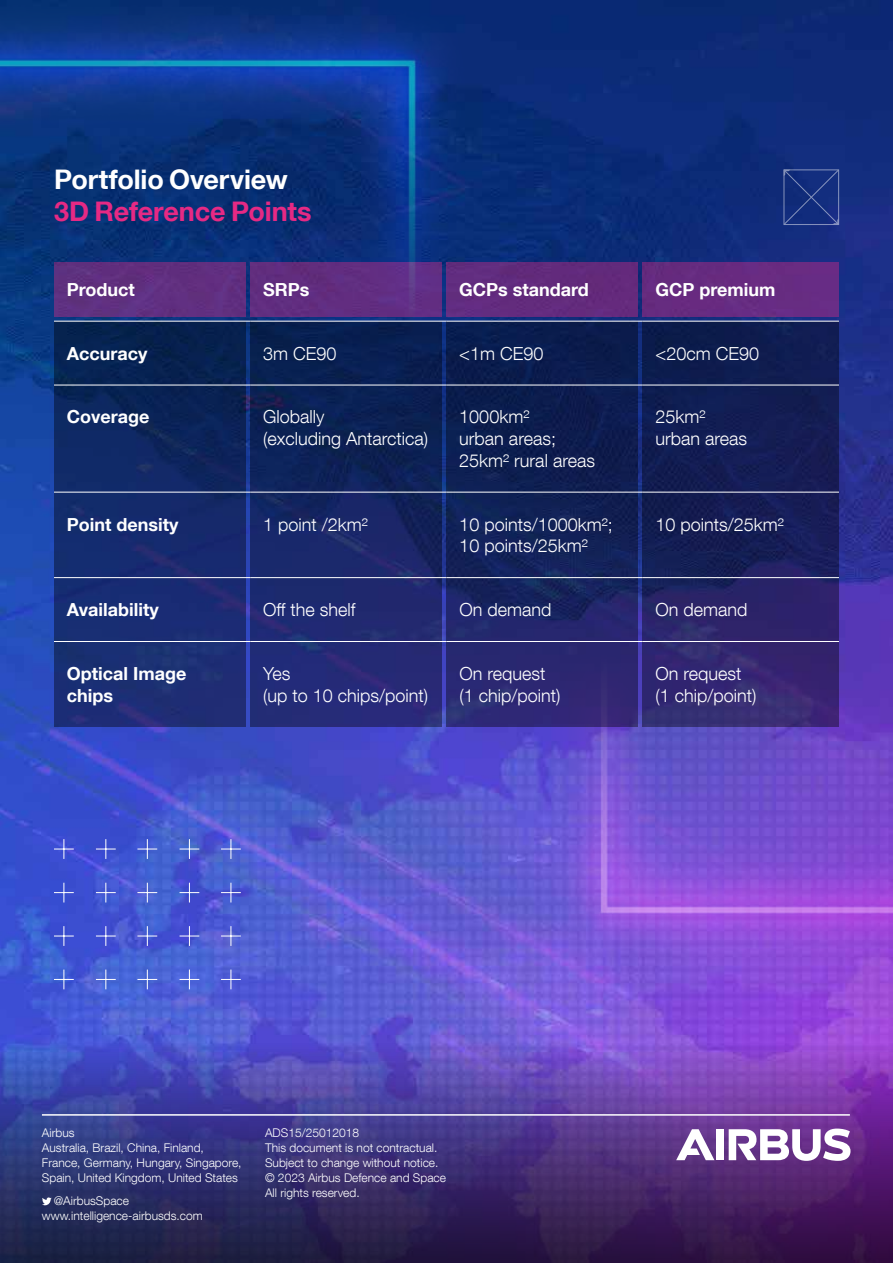
<style>
.page{position:relative;width:893px;height:1263px;background:#fff}
.page>*{position:absolute;margin:0;border:0;box-sizing:border-box;transform-origin:0 0}
.t1{font:700 27px "Helvetica Neue LT Com";letter-spacing:-.005em;color:#fff}
.t2{font:700 27px "Helvetica Neue LT Com";letter-spacing:-.005em;color:#e62984}
.t3{font:300 18px/21.6px "Helvetica Neue LT Com";color:#fff}
.t4{font:700 18px/21.6px "Helvetica Neue LT Com";color:#fff}
.t5{font:300 12px/15px "Helvetica Neue LT Com";color:#fff}
</style>
<div class="page">
<img style="left:0;top:0;width:893px;height:1042px">
<img style="left:452px;top:422px;width:441px;height:610px">
<div style="left:54px;top:321px;width:191px;height:406px;background:#1a2d73"></div>
<div style="left:250px;top:321px;width:192px;height:406px;background:#222a74"></div>
<svg style="left:446px;top:322px;width:192px;height:405px;background:#1c2361"></svg>
<svg style="left:643px;top:322px;width:196px;height:405px;background:#1e205d"></svg>
<div style="left:446px;top:262px;width:192px;height:55px;background:#632a7c"></div>
<div style="left:643px;top:262px;width:196px;height:55px;background:#672c81"></div>
<hr style="left:446px;top:321px;width:197px;height:1px;background:#fff">
<hr style="left:643px;top:321px;width:196px;height:1px;background:#fff">
<hr style="left:446px;top:385px;width:197px;height:1px;background:#fff">
<hr style="left:643px;top:385px;width:196px;height:1px;background:#fff">
<hr style="left:446px;top:492px;width:197px;height:1px;background:#fff">
<hr style="left:643px;top:492px;width:196px;height:1px;background:#fff">
<hr style="left:54px;top:577px;width:196px;height:1px;background:#fff">
<hr style="left:250px;top:577px;width:196px;height:1px;background:#fff">
<hr style="left:446px;top:577px;width:197px;height:1px;background:#fff">
<hr style="left:643px;top:577px;width:196px;height:1px;background:#fff">
<hr style="left:54px;top:641px;width:196px;height:1px;background:#fff">
<hr style="left:250px;top:641px;width:196px;height:1px;background:#fff">
<hr style="left:446px;top:641px;width:197px;height:1px;background:#fff">
<hr style="left:643px;top:641px;width:196px;height:1px;background:#fff">
<img style="left:0;top:1042px;width:893px;height:221px">
<svg style="left:42px;top:1197px;width:10px;height:8px"></svg>
<hr style="left:42px;top:1114px;width:808px;height:2px;background:#fff">
<div style="left:716px;top:1129px;width:8px;height:31px;background:#fff"></div>
<svg style="left:676px;top:1129px;width:38px;height:31px"></svg>
<svg style="left:729px;top:1128px;width:121px;height:33px"></svg>
<img style="left:0;top:0;width:557px;height:552px">
<svg style="left:54px;top:969px;width:20px;height:20px"></svg>
<svg style="left:96px;top:969px;width:20px;height:20px"></svg>
<svg style="left:137px;top:969px;width:20px;height:20px"></svg>
<svg style="left:180px;top:969px;width:19px;height:20px"></svg>
<svg style="left:221px;top:969px;width:20px;height:20px"></svg>
<svg style="left:54px;top:926px;width:20px;height:20px"></svg>
<svg style="left:96px;top:926px;width:20px;height:20px"></svg>
<svg style="left:137px;top:926px;width:20px;height:20px"></svg>
<svg style="left:180px;top:926px;width:19px;height:20px"></svg>
<svg style="left:221px;top:926px;width:20px;height:20px"></svg>
<svg style="left:54px;top:883px;width:20px;height:19px"></svg>
<svg style="left:96px;top:883px;width:20px;height:19px"></svg>
<svg style="left:137px;top:883px;width:20px;height:19px"></svg>
<svg style="left:180px;top:883px;width:19px;height:19px"></svg>
<svg style="left:221px;top:883px;width:20px;height:19px"></svg>
<svg style="left:54px;top:839px;width:20px;height:20px"></svg>
<svg style="left:96px;top:839px;width:20px;height:20px"></svg>
<svg style="left:137px;top:839px;width:20px;height:20px"></svg>
<svg style="left:180px;top:839px;width:19px;height:20px"></svg>
<svg style="left:221px;top:839px;width:20px;height:20px"></svg>
<svg style="left:784px;top:169px;width:55px;height:56px;background:#1e3784"></svg>
<h1 class="t1" style="left:54px;top:163px;width:235px">Portfolio Overview</h1>
<h1 class="t2" style="left:54px;top:194px;width:259px">3D Reference Points</h1>
<h2 class="t4" style="left:67px;top:278px;width:70px">Product</h2>
<h2 class="t4" style="left:263px;top:278px;width:48px">SRPs</h2>
<h2 class="t4" style="left:459px;top:278px;width:131px">GCPs standard</h2>
<h2 class="t4" style="left:655px;top:278px;width:121px">GCP premium</h2>
<h2 class="t4" style="left:67px;top:342px;width:82px">Accuracy</h2>
<h2 class="t3" style="left:263px;top:342px;width:75px">3m CE90</h2>
<h2 class="t3" style="left:459px;top:342px;width:86px">&lt;1m CE90</h2>
<h2 class="t3" style="left:655px;top:342px;width:105px">&lt;20cm CE90</h2>
<h2 class="t4" style="left:67px;top:406px;width:84px">Coverage</h2>
<h2 class="t3" style="left:263px;top:406px;width:167px">Globally<br>(excluding Antarctica)</h2>
<h2 class="t3" style="left:459px;top:406px;width:137px">1000km²<br>urban areas;<br>25km² rural areas</h2>
<h2 class="t3" style="left:655px;top:406px;width:93px">25km² urban areas</h2>
<h2 class="t4" style="left:67px;top:513px;width:113px">Point density</h2>
<h2 class="t3" style="left:263px;top:513px;width:106px">1 point /2km²</h2>
<h2 class="t3" style="left:459px;top:513px;width:155px">10 points/1000km²;<br>10 points/25km²</h2>
<h2 class="t3" style="left:656px;top:513px;width:130px">10 points/25km²</h2>
<h2 class="t4" style="left:67px;top:598px;width:93px">Availability</h2>
<h2 class="t3" style="left:263px;top:598px;width:94px">Off the shelf</h2>
<h2 class="t3" style="left:459px;top:598px;width:94px">On demand</h2>
<h2 class="t3" style="left:656px;top:598px;width:94px">On demand</h2>
<h2 class="t4" style="left:67px;top:662px;width:121px">Optical Image chips</h2>
<h2 class="t3" style="left:263px;top:662px;width:167px">Yes<br>(up to 10 chips/point)</h2>
<h2 class="t3" style="left:459px;top:662px;width:103px">On request (1 chip/point)</h2>
<h2 class="t3" style="left:656px;top:662px;width:103px">On request (1 chip/point)</h2>
<p class="t5" style="left:42px;top:1125px;width:201px">Airbus<br>Australia, Brazil, China, Finland,<br>France, Germany, Hungary, Singapore,<br>Spain, United Kingdom, United States</p>
<p class="t5" style="left:42px;top:1193px;width:162px;text-indent:12px">@AirbusSpace www.intelligence-airbusds.com</p>
<p class="t5" style="left:265px;top:1125px;width:183px">ADS15/25012018<br>This document is not contractual.<br>Subject to change without notice. © 2023 Airbus Defence and Space<br>All rights reserved.</p>
</div>
